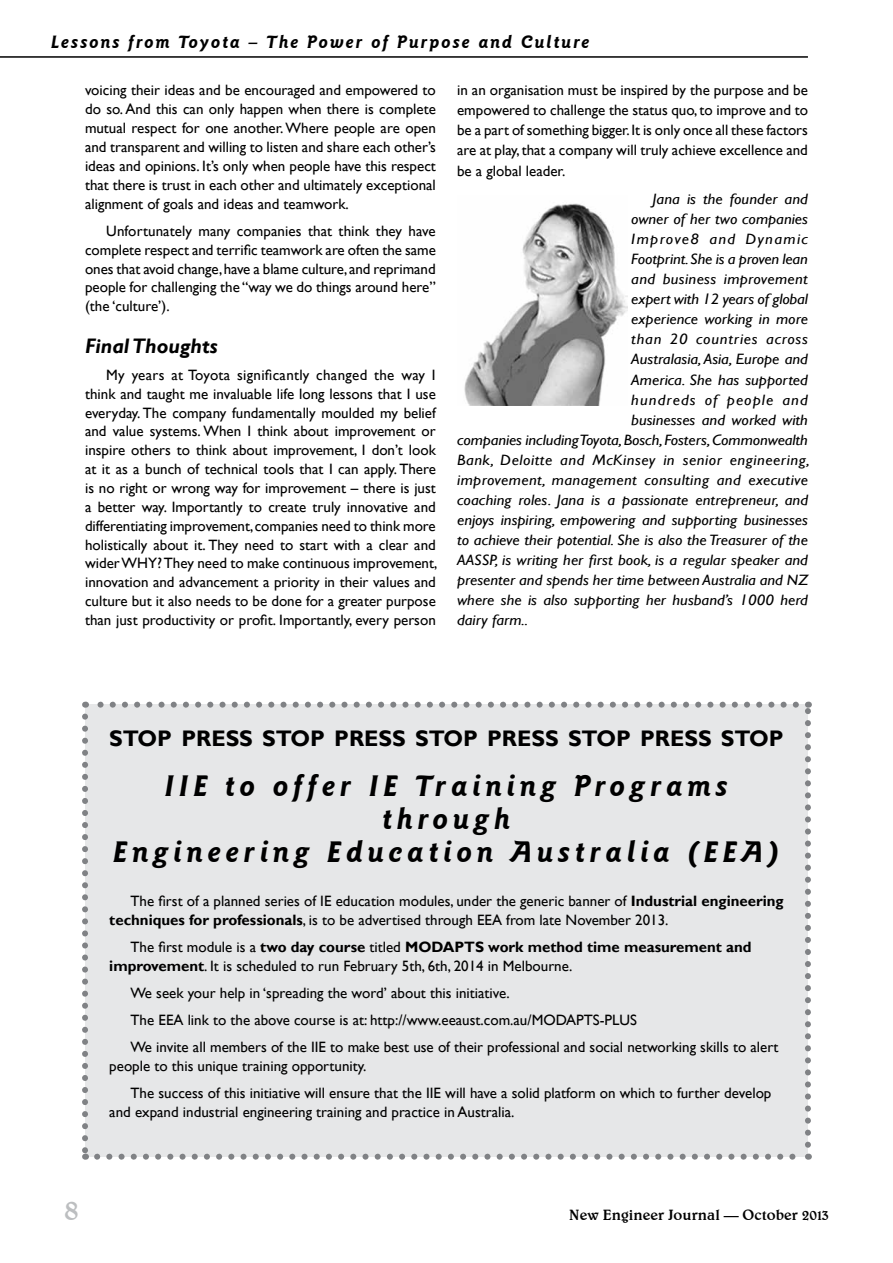
<style>
.page{position:relative;width:893px;height:1263px;background:#fff}
.page>*{position:absolute;margin:0;border:0;box-sizing:border-box;transform-origin:0 0}
.t1{font:italic 700 30px/33px "Goudy Sans IT Cby BT";letter-spacing:.15em;color:#000;text-align:center}
.t2{font:500 30px "Belwe BT";color:#bcbec0}
.t3{font:700 22.5px "Gill Sans";color:#000}
.t4{font:italic 700 21px "Gill Sans";color:#000}
.t5{font:italic 700 18px "Goudy Sans IT Cby BT";letter-spacing:.1em;color:#000}
.t6{font:15px/18.9px "Gill Sans";color:#000;text-align:justify}
.t7{font:italic 15px "Gill Sans";color:#000;scale:1.1 1}
.t8{font:italic 15px "Gill Sans";letter-spacing:.035em;color:#000;scale:1.1 1}
.t9{font:italic 15px "Gill Sans";letter-spacing:.025em;color:#000;scale:1.1 1}
.t10{font:500 15px "Belwe BT";color:#000}
.t11{font:italic 15px "Gill Sans";letter-spacing:.02em;color:#000;scale:1.1 1}
.t12{font:italic 15px "Gill Sans";letter-spacing:.045em;color:#000;scale:1.1 1}
.t13{font:italic 15px "Gill Sans";letter-spacing:.065em;color:#000;scale:1.1 1}
.t14{font:italic 15px "Gill Sans";letter-spacing:.085em;color:#000;scale:1.1 1}
.s1{font-weight:700}
</style>
<div class="page">
<hr style="left:0;top:56px;width:808px;height:2px;background:#000">
<img style="left:464px;top:203px;width:163px;height:202px">
<div style="left:85px;top:705px;width:723px;height:452px;background:#e6e7e8"></div>
<svg style="left:97px;top:1154px;width:699px;height:6px"></svg>
<svg style="left:82px;top:716px;width:6px;height:444px"></svg>
<svg style="left:805px;top:702px;width:6px;height:443px"></svg>
<svg style="left:85px;top:702px;width:711px;height:6px"></svg>
<p class="t5" style="left:51px;top:30px;width:540px">Lessons from Toyota – The Power of Purpose and Culture</p>
<p class="t6" style="left:85px;top:81px;width:352px">voicing their ideas and be encouraged and empowered to do so. And this can only happen when there is complete mutual respect for one another. Where people are open and transparent and willing to listen and share each other’s ideas and opinions. It’s only when people have this respect that there is trust in each other and ultimately exceptional alignment of goals and ideas and teamwork.</p>
<p class="t6" style="left:85px;top:222px;width:352px;text-indent:21px">Unfortunately many companies that think they have complete respect and terrific teamwork are often the same ones that avoid change, have a blame culture, and reprimand people for challenging the “way we do things around here” (the ‘culture’).</p>
<h3 class="t4" style="left:85px;top:333px;width:134px">Final Thoughts</h3>
<p class="t6" style="left:85px;top:366px;width:354px;text-indent:21px">My years at Toyota significantly changed the way I think and taught me invaluable life long lessons that I use everyday. The company fundamentally moulded my belief and value systems. When I think about improvement or inspire others to think about improvement, I don’t look at it as a bunch of technical tools that I can apply. There is no right or wrong way for improvement – there is just a better way. Importantly to create truly innovative and differentiating improvement, companies need to think more holistically about it. They need to start with a clear and wider WHY? They need to make continuous improvement, innovation and advancement a priority in their values and culture but it also needs to be done for a greater purpose than just productivity or profit. Importantly, every person</p>
<p class="t6" style="left:457px;top:81px;width:352px;line-height:20.1px">in an organisation must be inspired by the purpose and be empowered to challenge the status quo, to improve and to be a part of something bigger. It is only once all these factors are at play, that a company will truly achieve excellence and be a global leader.</p>
<p class="t7" style="left:653px;top:190px;width:143px">Jana is the founder and</p>
<p class="t7" style="left:631px;top:210px;width:162px">owner of her two companies</p>
<p class="t14" style="left:631px;top:230px;width:162px">Improve8 and Dynamic</p>
<p class="t7" style="left:631px;top:250px;width:162px">Footprint. She is a proven lean</p>
<p class="t11" style="left:631px;top:270px;width:162px">and business improvement</p>
<p class="t7" style="left:631px;top:290px;width:162px">expert with 12 years of global</p>
<p class="t7" style="left:631px;top:311px;width:162px">experience working in more</p>
<p class="t12" style="left:631px;top:331px;width:162px">than 20 countries across</p>
<p class="t7" style="left:631px;top:351px;width:162px">Australasia, Asia, Europe and</p>
<p class="t7" style="left:631px;top:371px;width:162px">America. She has supported</p>
<p class="t13" style="left:631px;top:391px;width:162px">hundreds of people and</p>
<p class="t7" style="left:631px;top:411px;width:162px">businesses and worked with</p>
<p class="t7" style="left:457px;top:431px;width:320px">companies including Toyota, Bosch, Fosters, Commonwealth</p>
<p class="t8" style="left:457px;top:451px;width:322px">Bank, Deloitte and McKinsey in senior engineering,</p>
<p class="t9" style="left:457px;top:471px;width:321px">improvement, management consulting and executive</p>
<p class="t7" style="left:457px;top:491px;width:321px">coaching roles. Jana is a passionate entrepreneur, and</p>
<p class="t7" style="left:457px;top:511px;width:320px">enjoys inspiring, empowering and supporting businesses</p>
<p class="t7" style="left:457px;top:531px;width:320px">to achieve their potential. She is also the Treasurer of the</p>
<p class="t7" style="left:457px;top:551px;width:320px">AASSP, is writing her first book, is a regular speaker and</p>
<p class="t7" style="left:457px;top:571px;width:320px">presenter and spends her time between Australia and NZ</p>
<p class="t7" style="left:457px;top:591px;width:320px">where she is also supporting her husband’s 1000 herd</p>
<p class="t7" style="left:457px;top:611px;width:66px">dairy farm..</p>
<h2 class="t3" style="left:109px;top:724px;width:676px">STOP PRESS STOP PRESS STOP PRESS STOP PRESS STOP</h2>
<h1 class="t1" style="left:113px;top:769px;width:668px">IIE to offer IE Training Programs through<br>Engineering Education Australia (EEA)</h1>
<p class="t6" style="left:109px;top:892px;width:676px;text-indent:21px">The first of a planned series of IE education modules, under the generic banner of <span class="s1">Industrial engineering techniques for professionals</span>, is to be advertised through EEA from late November 2013.</p>
<p class="t6" style="left:109px;top:938px;width:644px;text-indent:21px">The first module is a <span class="s1">two day course</span> titled <span class="s1">MODAPTS work method time measurement and improvement</span>. It is scheduled to run February 5th, 6th, 2014 in Melbourne.</p>
<p class="t6" style="left:131px;top:979px;width:649px;line-height:27.3px;text-align:left">We seek your help in ‘spreading the word’ about this initiative.<br>The EEA link to the above course is at: http://www.eeaust.com.au/MODAPTS-PLUS<br>We invite all members of the IIE to make best use of their professional and social networking skills to alert</p>
<p class="t6" style="left:131px;top:1053px;width:642px;line-height:27.3px;text-indent:-21px">people to this unique training opportunity.<br>The success of this initiative will ensure that the IIE will have a solid platform on which to further develop</p>
<p class="t6" style="left:109px;top:1103px;width:407px">and expand industrial engineering training and practice in Australia.</p>
<h1 class="t2" style="left:64px;top:1191px;width:17px">8</h1>
<p class="t10" style="left:569px;top:1206px;width:261px">New Engineer Journal — October 2013</p>
</div>
